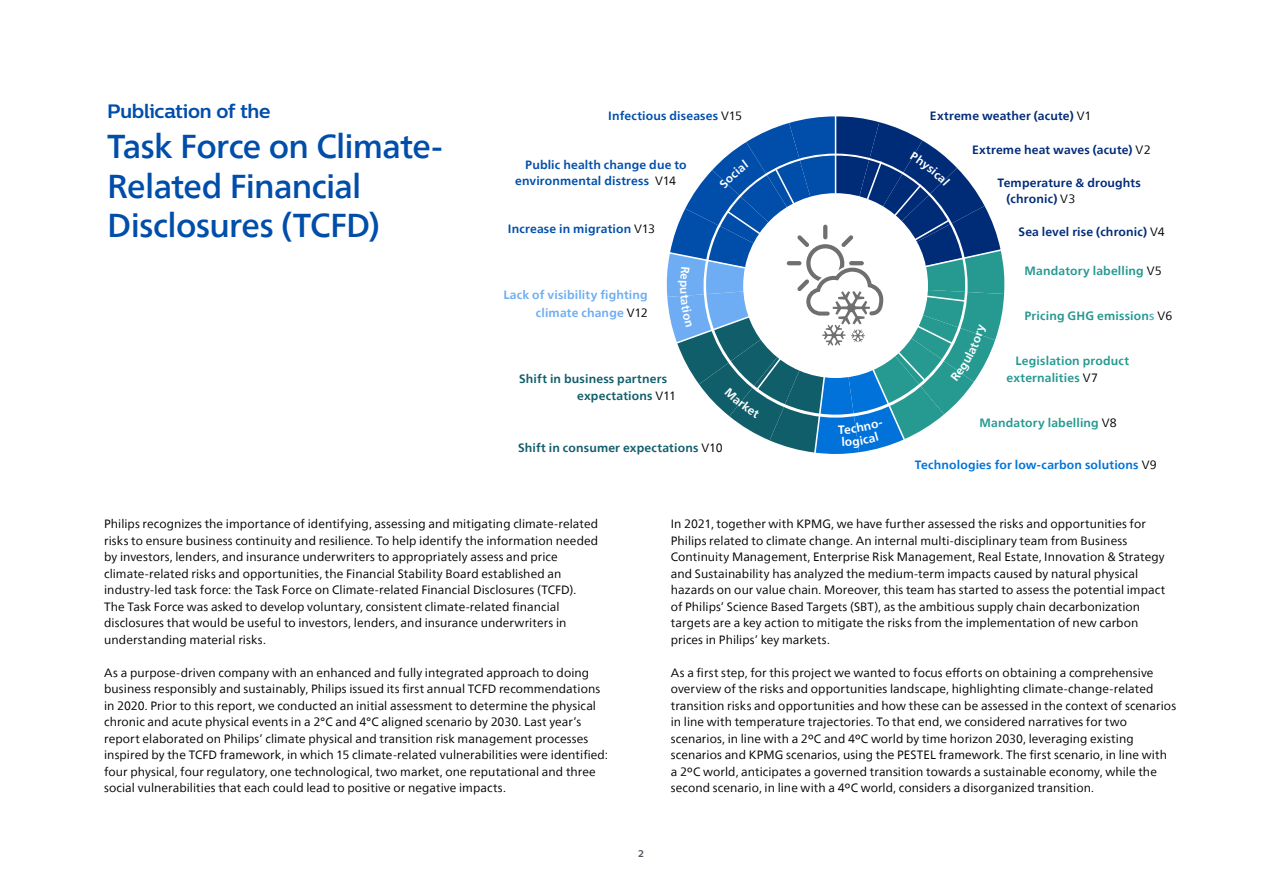
<style>
.page{position:relative;width:1263px;height:893px;background:#fff}
.page>*{position:absolute;margin:0;border:0;box-sizing:border-box;transform-origin:0 0}
.t1{font:500 33px/39.6px "Neue Frutiger World";letter-spacing:-.02em;color:#004eaa}
.t2{font:700 19.35px "Centrale Sans";letter-spacing:-.015em;color:#004eaa}
.t3{font:12px/16.5px "Neue Frutiger World";letter-spacing:.005em;color:#000}
.t4{font:700 12px/16.5px "Neue Frutiger World";letter-spacing:.015em;color:#002b78}
.t5{font:700 12px/16.5px "Neue Frutiger World";letter-spacing:.015em;color:#269991}
.t6{font:700 12px/16.5px "Neue Frutiger World";letter-spacing:.015em;color:#004fab}
.t7{font:700 12px/16.5px "Neue Frutiger World";letter-spacing:.015em;color:#125e6b}
.t8{font:700 12px/18px "Neue Frutiger World";letter-spacing:.015em;color:#6eadf2;text-align:right}
.t9{font:700 12px "Neue Frutiger World";letter-spacing:.015em;color:#0073d9}
.t10{font:700 9.75px "Centrale Sans";color:#545860}
.s1{font-weight:400;color:#000}
.s2{color:#5cb4c8}
</style>
<div class="page">
<svg style="left:666px;top:116px;width:339px;height:338px"></svg>
<h2 class="t2" style="left:107px;top:100px;width:165px">Publication of the</h2>
<h1 class="t1" style="left:107px;top:127px;width:337px">Task Force on Climate-<br>Related Financial<br>Disclosures (TCFD)</h1>
<p class="t6" style="left:608px;top:108px;width:135px">Infectious diseases <span class="s1">V15</span></p>
<p class="t6" style="left:515px;top:156px;width:173px;text-indent:10px">Public health change due to environmental distress <span class="s1">V14</span></p>
<p class="t6" style="left:508px;top:220px;width:149px">Increase in migration <span class="s1">V13</span></p>
<p class="t8" style="left:503px;top:286px;width:146px">Lack of visibility fighting climate change <span class="s1">V12</span></p>
<p class="t7" style="left:577px;top:370px;width:100px;text-indent:-58px">Shift in business partners expectations <span class="s1">V11</span></p>
<p class="t7" style="left:518px;top:439px;width:206px">Shift in consumer expectations <span class="s1">V10</span></p>
<p class="t4" style="left:930px;top:108px;width:163px">Extreme weather (acute) <span class="s1">V1</span></p>
<p class="t4" style="left:972px;top:141px;width:180px">Extreme heat waves (acute) <span class="s1">V2</span></p>
<p class="t4" style="left:1006px;top:174px;width:136px;text-indent:-9px">Temperature &amp; droughts (chronic) <span class="s1">V3</span></p>
<p class="t4" style="left:1018px;top:223px;width:148px">Sea level rise (chronic) <span class="s1">V4</span></p>
<p class="t5" style="left:1024px;top:262px;width:139px">Mandatory labelling <span class="s1">V5</span></p>
<p class="t5" style="left:1024px;top:307px;width:149px">Pricing GHG emission<span class="s2">s</span> <span class="s1">V6</span></p>
<p class="t5" style="left:1006px;top:352px;width:124px;text-indent:9px">Legislation product externalities <span class="s1">V7</span></p>
<p class="t5" style="left:979px;top:414px;width:139px">Mandatory labelling <span class="s1">V8</span></p>
<p class="t9" style="left:915px;top:454px;width:243px">Technologies for low-carbon solutions <span class="s1">V9</span></p>
<p class="t3" style="left:104px;top:516px;width:496px">Philips recognizes the importance of identifying, assessing and mitigating climate-related risks to ensure business continuity and resilience. To help identify the information needed by investors, lenders, and insurance underwriters to appropriately assess and price climate-related risks and opportunities, the Financial Stability Board established an industry-led task force: the Task Force on Climate-related Financial Disclosures (TCFD).<br>The Task Force was asked to develop voluntary, consistent climate-related financial disclosures that would be useful to investors, lenders, and insurance underwriters in understanding material risks.</p>
<p class="t3" style="left:104px;top:664px;width:505px">As a purpose-driven company with an enhanced and fully integrated approach to doing business responsibly and sustainably, Philips issued its first annual TCFD recommendations in 2020. Prior to this report, we conducted an initial assessment to determine the physical chronic and acute physical events in a 2°C and 4°C aligned scenario by 2030. Last year’s report elaborated on Philips’ climate physical and transition risk management processes inspired by the TCFD framework, in which 15 climate-related vulnerabilities were identified: four physical, four regulatory, one technological, two market, one reputational and three social vulnerabilities that each could lead to positive or negative impacts.</p>
<p class="t10" style="left:638px;top:848px;width:7px">2</p>
<p class="t3" style="left:671px;top:516px;width:496px">In 2021, together with KPMG, we have further assessed the risks and opportunities for Philips related to climate change. An internal multi-disciplinary team from Business Continuity Management, Enterprise Risk Management, Real Estate, Innovation &amp; Strategy and Sustainability has analyzed the medium-term impacts caused by natural physical hazards on our value chain. Moreover, this team has started to assess the potential impact of Philips’ Science Based Targets (SBT), as the ambitious supply chain decarbonization targets are a key action to mitigate the risks from the implementation of new carbon prices in Philips’ key markets.</p>
<p class="t3" style="left:671px;top:664px;width:507px">As a first step, for this project we wanted to focus efforts on obtaining a comprehensive overview of the risks and opportunities landscape, highlighting climate-change-related transition risks and opportunities and how these can be assessed in the context of scenarios in line with temperature trajectories. To that end, we considered narratives for two scenarios, in line with a 2ºC and 4ºC world by time horizon 2030, leveraging existing scenarios and KPMG scenarios, using the PESTEL framework. The first scenario, in line with a 2ºC world, anticipates a governed transition towards a sustainable economy, while the second scenario, in line with a 4ºC world, considers a disorganized transition.</p>
</div>
